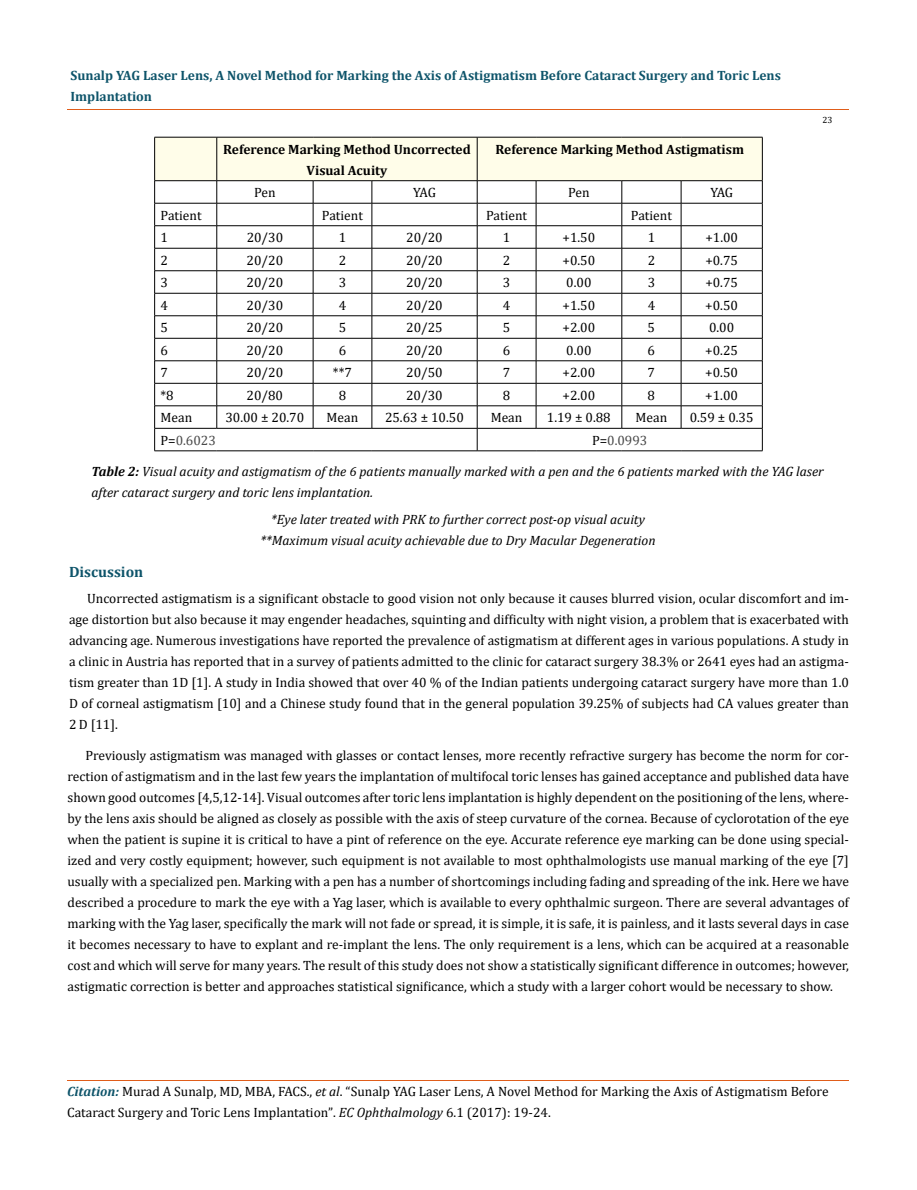
<style>
.page{position:relative;width:917px;height:1190px;background:#fff}
.page>*{position:absolute;margin:0;border:0;box-sizing:border-box;transform-origin:0 0}
.t1{font:700 15px "Cambria";color:#0e546a}
.t2{font:13.5px/21px "Cambria";color:#000;text-align:justify}
.t3{font:italic 13.5px/21px "Cambria";color:#000;text-align:center}
.t4{font:700 13.5px/21px "Cambria";color:#0e546a}
.t5{font:700 13.5px/21px "Cambria";color:#000;text-align:center}
.t6{font:13.5px "Cambria";color:#494949}
.t7{font:9px "Cambria";color:#000}
.s1{color:#000}
.s2{font-weight:700}
.s3{font-weight:700;font-style:italic;color:#0e546a}
.s4{font-style:italic}
.s5{font-size:13.35px}
</style>
<div class="page">
<hr style="left:68px;top:109px;width:781px;height:1px;background:#e05d1a">
<svg style="left:154px;top:137px;width:609px;height:313px"></svg>
<hr style="left:154px;top:450px;width:63px;height:1px;background:#000">
<hr style="left:217px;top:450px;width:96px;height:1px;background:#000">
<hr style="left:313px;top:450px;width:59px;height:1px;background:#000">
<hr style="left:372px;top:450px;width:105px;height:1px;background:#000">
<hr style="left:477px;top:450px;width:59px;height:1px;background:#000">
<hr style="left:536px;top:450px;width:85px;height:1px;background:#000">
<hr style="left:621px;top:450px;width:60px;height:1px;background:#000">
<hr style="left:681px;top:450px;width:81px;height:1px;background:#000">
<p class="t4" style="left:71px;top:64px;width:712px">Sunalp YAG Laser Lens, A Novel Method for Marking the Axis of Astigmatism Before Cataract Surgery and Toric Lens<br>Implantation</p>
<p class="t5" style="left:223px;top:138px;width:249px">Reference Marking Method Uncorrected<br>Visual Acuity</p>
<p class="t5" style="left:495px;top:138px;width:250px">Reference Marking Method Astigmatism</p>
<p class="t2" style="left:254px;top:182px;width:23px">Pen</p>
<p class="t2" style="left:413px;top:182px;width:24px">YAG</p>
<p class="t2" style="left:568px;top:182px;width:23px">Pen</p>
<p class="t2" style="left:710px;top:182px;width:24px">YAG</p>
<p class="t2" style="left:161px;top:204px;width:42px">Patient</p>
<p class="t2" style="left:322px;top:204px;width:42px">Patient</p>
<p class="t2" style="left:486px;top:204px;width:42px">Patient</p>
<p class="t2" style="left:631px;top:204px;width:42px">Patient</p>
<p class="t2" style="left:161px;top:227px;width:9px">1</p>
<p class="t2" style="left:247px;top:227px;width:38px">20/30</p>
<p class="t2" style="left:339px;top:227px;width:9px">1</p>
<p class="t2" style="left:406px;top:227px;width:38px">20/20</p>
<p class="t2" style="left:503px;top:227px;width:9px">1</p>
<p class="t2" style="left:562px;top:227px;width:34px">+1.50</p>
<p class="t2" style="left:647px;top:227px;width:9px">1</p>
<p class="t2" style="left:705px;top:227px;width:34px">+1.00</p>
<p class="t2" style="left:161px;top:249px;width:9px">2</p>
<p class="t2" style="left:247px;top:249px;width:38px">20/20</p>
<p class="t2" style="left:339px;top:249px;width:9px">2</p>
<p class="t2" style="left:406px;top:249px;width:38px">20/20</p>
<p class="t2" style="left:503px;top:249px;width:9px">2</p>
<p class="t2" style="left:562px;top:249px;width:34px">+0.50</p>
<p class="t2" style="left:647px;top:249px;width:9px">2</p>
<p class="t2" style="left:705px;top:249px;width:34px">+0.75</p>
<p class="t2" style="left:161px;top:272px;width:9px">3</p>
<p class="t2" style="left:247px;top:272px;width:38px">20/20</p>
<p class="t2" style="left:339px;top:272px;width:9px">3</p>
<p class="t2" style="left:406px;top:272px;width:38px">20/20</p>
<p class="t2" style="left:503px;top:272px;width:9px">3</p>
<p class="t2" style="left:566px;top:272px;width:27px">0.00</p>
<p class="t2" style="left:647px;top:272px;width:9px">3</p>
<p class="t2" style="left:705px;top:272px;width:34px">+0.75</p>
<p class="t2" style="left:161px;top:295px;width:9px">4</p>
<p class="t2" style="left:246px;top:295px;width:38px">20/30</p>
<p class="t2" style="left:339px;top:295px;width:9px">4</p>
<p class="t2" style="left:406px;top:295px;width:38px">20/20</p>
<p class="t2" style="left:503px;top:295px;width:9px">4</p>
<p class="t2" style="left:562px;top:295px;width:34px">+1.50</p>
<p class="t2" style="left:647px;top:295px;width:9px">4</p>
<p class="t2" style="left:705px;top:295px;width:34px">+0.50</p>
<p class="t2" style="left:160px;top:317px;width:9px">5</p>
<p class="t2" style="left:246px;top:317px;width:38px">20/20</p>
<p class="t2" style="left:339px;top:317px;width:9px">5</p>
<p class="t2" style="left:406px;top:317px;width:38px">20/25</p>
<p class="t2" style="left:503px;top:317px;width:9px">5</p>
<p class="t2" style="left:562px;top:317px;width:34px">+2.00</p>
<p class="t2" style="left:647px;top:317px;width:9px">5</p>
<p class="t2" style="left:709px;top:317px;width:27px">0.00</p>
<p class="t2" style="left:160px;top:340px;width:9px">6</p>
<p class="t2" style="left:246px;top:340px;width:38px">20/20</p>
<p class="t2" style="left:339px;top:340px;width:9px">6</p>
<p class="t2" style="left:406px;top:340px;width:38px">20/20</p>
<p class="t2" style="left:503px;top:340px;width:9px">6</p>
<p class="t2" style="left:566px;top:340px;width:27px">0.00</p>
<p class="t2" style="left:647px;top:340px;width:9px">6</p>
<p class="t2" style="left:705px;top:340px;width:34px">+0.25</p>
<p class="t2" style="left:160px;top:362px;width:9px">7</p>
<p class="t2" style="left:246px;top:362px;width:38px">20/20</p>
<p class="t2" style="left:333px;top:362px;width:21px">**7</p>
<p class="t2" style="left:406px;top:362px;width:38px">20/50</p>
<p class="t2" style="left:503px;top:362px;width:9px">7</p>
<p class="t2" style="left:562px;top:362px;width:34px">+2.00</p>
<p class="t2" style="left:647px;top:362px;width:9px">7</p>
<p class="t2" style="left:705px;top:362px;width:34px">+0.50</p>
<p class="t2" style="left:160px;top:385px;width:15px">*8</p>
<p class="t2" style="left:246px;top:385px;width:38px">20/80</p>
<p class="t2" style="left:338px;top:385px;width:9px">8</p>
<p class="t2" style="left:406px;top:385px;width:38px">20/30</p>
<p class="t2" style="left:503px;top:385px;width:9px">8</p>
<p class="t2" style="left:562px;top:385px;width:34px">+2.00</p>
<p class="t2" style="left:647px;top:385px;width:9px">8</p>
<p class="t2" style="left:705px;top:385px;width:34px">+1.00</p>
<p class="t2" style="left:160px;top:407px;width:33px">Mean</p>
<p class="t2" style="left:225px;top:407px;width:80px">30.00 ± 20.70</p>
<p class="t2" style="left:326px;top:407px;width:33px">Mean</p>
<p class="t2" style="left:385px;top:407px;width:80px">25.63 ± 10.50</p>
<p class="t2" style="left:490px;top:407px;width:33px">Mean</p>
<p class="t2" style="left:547px;top:407px;width:65px">1.19 ± 0.88</p>
<p class="t2" style="left:635px;top:407px;width:33px">Mean</p>
<p class="t2" style="left:689px;top:407px;width:65px">0.59 ± 0.35</p>
<p class="t6" style="left:160px;top:432px;width:57px"><span class="s1">P=</span>0.6023</p>
<p class="t6" style="left:592px;top:432px;width:57px"><span class="s1">P=</span>0.0993</p>
<p class="t7" style="left:822px;top:115px;width:11px">23</p>
<p class="t3" style="left:91px;top:460px;width:733px;text-align:left"><span class="s2">Table 2:</span> Visual acuity and astigmatism of the 6 patients manually marked with a pen and the 6 patients marked with the YAG laser after cataract surgery and toric lens implantation.</p>
<p class="t3" style="left:260px;top:508px;width:396px">*Eye later treated with PRK to further correct post-op visual acuity **Maximum visual acuity achievable due to Dry Macular Degeneration</p>
<p class="t1" style="left:69px;top:561px;width:76px">Discussion</p>
<p class="t2" style="left:69px;top:587px;width:781px;text-indent:18px">Uncorrected astigmatism is a significant obstacle to good vision not only because it causes blurred vision, ocular discomfort and im&shy;age distortion but also because it may engender headaches, squinting and difficulty with night vision, a problem that is exacerbated with advancing age. Numerous investigations have reported the prevalence of astigmatism at different ages in various populations. A study in a clinic in Austria has reported that in a survey of patients admitted to the clinic for cataract surgery 38.3% or 2641 eyes had an astigma&shy;tism greater than 1D [1]. A study in India showed that over 40 % of the Indian patients undergoing cataract surgery have more than 1.0<br>D of corneal astigmatism [10] and a Chinese study found that in the general population 39.25% of subjects had CA values greater than 2 D [11].</p>
<p class="t2" style="left:68px;top:744px;width:783px;text-indent:18px">Previously astigmatism was managed with glasses or contact lenses, more recently refractive surgery has become the norm for cor&shy;rection of astigmatism and in the last few years the implantation of multifocal toric lenses has gained acceptance and published data have shown good outcomes [4,5,12-14]. Visual outcomes after toric lens implantation is highly dependent on the positioning of the lens, where&shy;by the lens axis should be aligned as closely as possible with the axis of steep curvature of the cornea. Because of cyclorotation of the eye when the patient is supine it is critical to have a pint of reference on the eye. Accurate reference eye marking can be done using special&shy;ized and very costly equipment; however, such equipment is not available to most ophthalmologists use manual marking of the eye [7] usually with a specialized pen. Marking with a pen has a number of shortcomings including fading and spreading of the ink. Here we have described a procedure to mark the eye with a Yag laser, which is available to every ophthalmic surgeon. There are several advantages of marking with the Yag laser, specifically the mark will not fade or spread, it is simple, it is safe, it is painless, and it lasts several days in case it becomes necessary to have to explant and re-implant the lens. The only requirement is a lens, which can be acquired at a reasonable cost and which will serve for many years. The result of this study does not show a statistically significant difference in outcomes; however, astigmatic correction is better and approaches statistical significance, which a study with a larger cohort would be necessary to show.</p>
<p class="t2" style="left:67px;top:1080px;width:763px"><span class="s3">Citation:</span> Murad A Sunalp, MD, MBA, FACS., <span class="s4">et al</span>. “Sunalp YAG Laser Lens, A Novel Method for Marking the Axis of Astigmatism Before<br>Cataract Surgery and Toric Lens Implantation”<span class="s5">.</span> <span class="s4">EC Ophthalmology</span> <span class="s5">6</span>.1 (2017): 19-24.</p>
</div>
